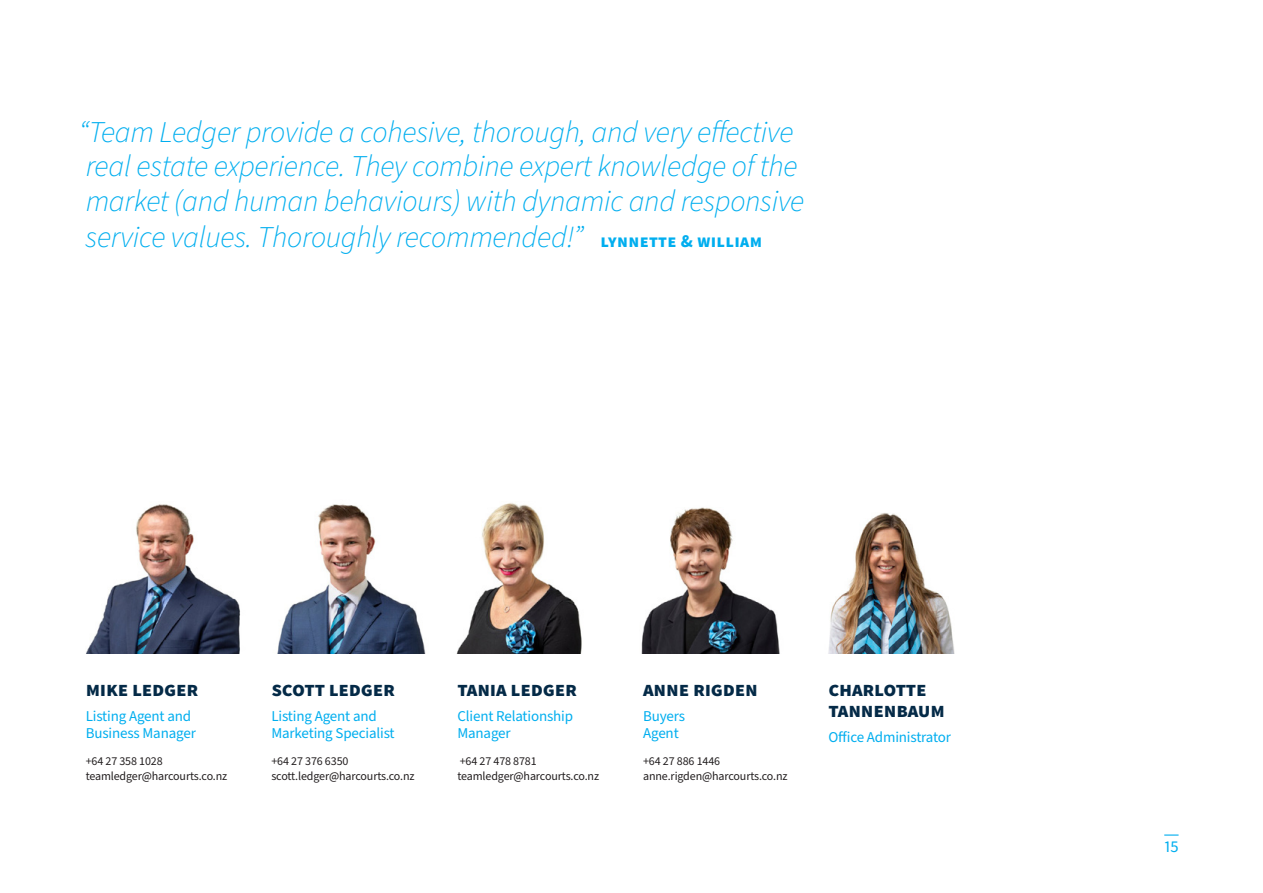
<style>
.page{position:relative;width:1263px;height:893px;background:#fff}
.page>*{position:absolute;margin:0;border:0;box-sizing:border-box;transform-origin:0 0}
.bodycopy{font:italic 300 30.15px/35.2px "Source Sans Pro";letter-spacing:-.01em;color:#00aeef}
.bodycopy-2{font:700 21px/21px "Source Sans Pro";letter-spacing:-.01em;color:#042a47}
.t1{font:16.5px "Source Sans Pro";color:#00aeef}
.bodycopy-3{font:15px/16.5px "Source Sans Pro";letter-spacing:-.01em;color:#00aeef}
.bodycopy-4{font:12px/15px "Source Sans Pro";letter-spacing:-.01em;color:#231f20}
.s1{font-weight:700;font-style:normal;font-size:18px}
</style>
<div class="page">
<img style="left:86px;top:504px;width:154px;height:150px">
<img style="left:456px;top:503px;width:126px;height:151px">
<img style="left:641px;top:507px;width:139px;height:147px">
<img style="left:828px;top:513px;width:127px;height:141px">
<img style="left:277px;top:504px;width:149px;height:150px">
<svg style="left:1164px;top:834px;width:14px;height:2px"></svg>
<p class="bodycopy" style="left:79px;top:115px;width:727px">“Team Ledger provide a cohesive, thorough, and very effective real estate experience. They combine expert knowledge of the market (and human behaviours) with dynamic and responsive service values. Thoroughly recommended!” <span class="s1">lynnette &amp; william</span></p>
<p class="bodycopy-2" style="left:86px;top:679px;width:114px">mike ledger</p>
<p class="bodycopy-3" style="left:86px;top:708px;width:112px">Listing Agent and<br>Business Manager</p>
<p class="bodycopy-4" style="left:86px;top:754px;width:143px">+64 27 358 1028 teamledger@harcourts.co.nz</p>
<p class="bodycopy-2" style="left:271px;top:679px;width:125px">scott ledger</p>
<p class="bodycopy-3" style="left:271px;top:708px;width:125px">Listing Agent and<br>Marketing Specialist</p>
<p class="bodycopy-4" style="left:271px;top:754px;width:145px">+64 27 376 6350 scott.ledger@harcourts.co.nz</p>
<p class="bodycopy-2" style="left:457px;top:679px;width:121px">tania ledger</p>
<p class="bodycopy-3" style="left:457px;top:708px;width:117px">Client Relationship<br>Manager</p>
<p class="bodycopy-4" style="left:457px;top:754px;width:143px">+64 27 478 8781 teamledger@harcourts.co.nz</p>
<p class="bodycopy-2" style="left:643px;top:679px;width:116px">anne rigden</p>
<p class="bodycopy-3" style="left:643px;top:708px;width:44px">Buyers<br>Agent</p>
<p class="bodycopy-4" style="left:643px;top:754px;width:146px">+64 27 886 1446 anne.rigden@harcourts.co.nz</p>
<p class="bodycopy-2" style="left:828px;top:679px;width:118px">charlotte tannenbaum</p>
<p class="bodycopy-3" style="left:828px;top:729px;width:124px">Office Administrator</p>
<p class="t1" style="left:1164px;top:835px;width:16px">15</p>
</div>
